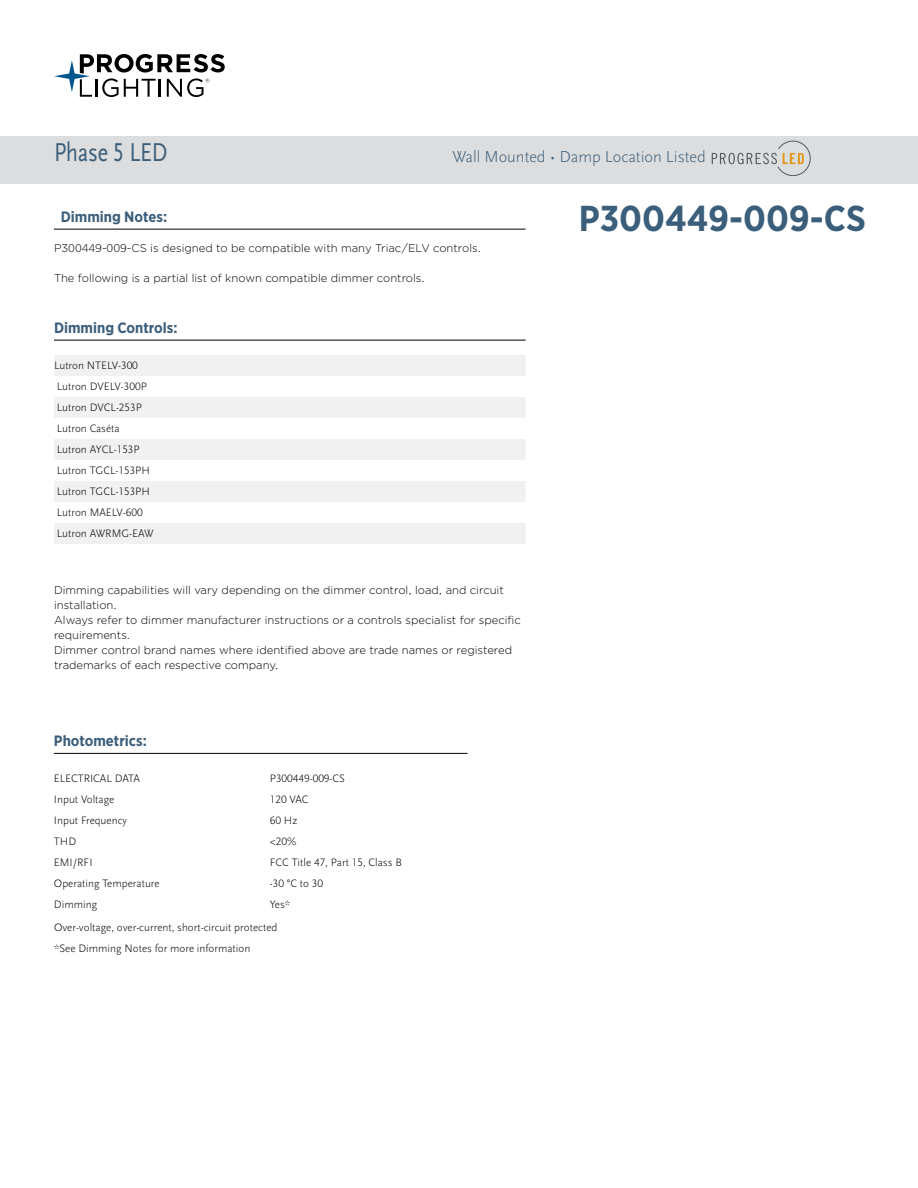
<style>
.page{position:relative;width:918px;height:1188px;background:#fff}
.page>*{position:absolute;margin:0;border:0;box-sizing:border-box;transform-origin:0 0}
.t1{font:700 36px "Gotham Narrow";color:#3b5e7b}
.t2{font:27px "Scala Sans Pro";letter-spacing:-.01em;color:#3b5e7b;scale:.82 1}
.t3{font:300 16.5px "Scala Sans Pro";color:#3b5e7b}
.t4{font:700 15px "Gotham Narrow";color:#3b5e7b}
.t5{font:300 11.25px/15px "Gotham";color:#000}
.t6{font:300 11.25px/21px "Scala Sans Pro";color:#000}
</style>
<div class="page">
<svg style="left:54px;top:54px;width:171px;height:43px"></svg>
<hr style="left:54px;top:753px;width:414px;height:1px;background:#000">
<hr style="left:54px;top:229px;width:472px;height:1px;background:#000">
<hr style="left:54px;top:340px;width:472px;height:1px;background:#000">
<div style="left:54px;top:355px;width:472px;height:21px;background:#f1f1f2"></div>
<div style="left:54px;top:397px;width:472px;height:21px;background:#f1f1f2"></div>
<div style="left:54px;top:439px;width:472px;height:21px;background:#f1f1f2"></div>
<div style="left:54px;top:481px;width:472px;height:21px;background:#f1f1f2"></div>
<div style="left:54px;top:523px;width:472px;height:21px;background:#f1f1f2"></div>
<div style="left:0;top:137px;width:918px;height:47px;background:#dcddde"></div>
<svg style="left:712px;top:141px;width:98px;height:35px"></svg>
<h2 class="t2" style="left:54px;top:137px;width:140px">Phase 5 LED</h2>
<h3 class="t3" style="left:453px;top:147px;width:255px">Wall Mounted • Damp Location Listed</h3>
<h3 class="t4" style="left:61px;top:207px;width:108px">Dimming Notes:</h3>
<p class="t5" style="left:54px;top:240px;width:429px">P300449-009-CS is designed to be compatible with many Triac/ELV controls.</p>
<p class="t5" style="left:54px;top:270px;width:372px">The following is a partial list of known compatible dimmer controls.</p>
<h3 class="t4" style="left:54px;top:318px;width:125px">Dimming Controls:</h3>
<p class="t6" style="left:54px;top:355px;width:101px">Lutron NTELV-300<br>Lutron DVELV-300P<br>Lutron DVCL-253P<br>Lutron Caséta<br>Lutron AYCL-153P<br>Lutron TGCL-153PH<br>Lutron TGCL-153PH<br>Lutron MAELV-600<br>Lutron AWRMG-EAW</p>
<p class="t5" style="left:54px;top:582px;width:468px">Dimming capabilities will vary depending on the dimmer control, load, and circuit installation.<br>Always refer to dimmer manufacturer instructions or a controls specialist for specific requirements.<br>Dimmer control brand names where identified above are trade names or registered trademarks of each respective company.</p>
<h3 class="t4" style="left:54px;top:732px;width:94px">Photometrics:</h3>
<p class="t6" style="left:54px;top:768px;width:88px">ELECTRICAL DATA</p>
<p class="t6" style="left:270px;top:768px;width:77px">P300449-009-CS</p>
<p class="t6" style="left:54px;top:789px;width:62px">Input Voltage</p>
<p class="t6" style="left:270px;top:789px;width:40px">120 VAC</p>
<p class="t6" style="left:54px;top:810px;width:74px">Input Frequency</p>
<p class="t6" style="left:270px;top:810px;width:29px">60 Hz</p>
<p class="t6" style="left:54px;top:831px;width:24px">THD</p>
<p class="t6" style="left:270px;top:831px;width:28px">&lt;20%</p>
<p class="t6" style="left:54px;top:852px;width:40px">EMI/RFI</p>
<p class="t6" style="left:270px;top:852px;width:134px">FCC Title 47, Part 15, Class B</p>
<p class="t6" style="left:54px;top:873px;width:107px">Operating Temperature</p>
<p class="t6" style="left:270px;top:873px;width:55px">-30 °C to 30</p>
<p class="t6" style="left:54px;top:894px;width:45px">Dimming</p>
<p class="t6" style="left:270px;top:894px;width:22px">Yes*</p>
<p class="t6" style="left:54px;top:916px;width:225px">Over-voltage, over-current, short-circuit protected *See Dimming Notes for more information</p>
<h1 class="t1" style="left:579px;top:195px;width:289px">P300449-009-CS</h1>
</div>
